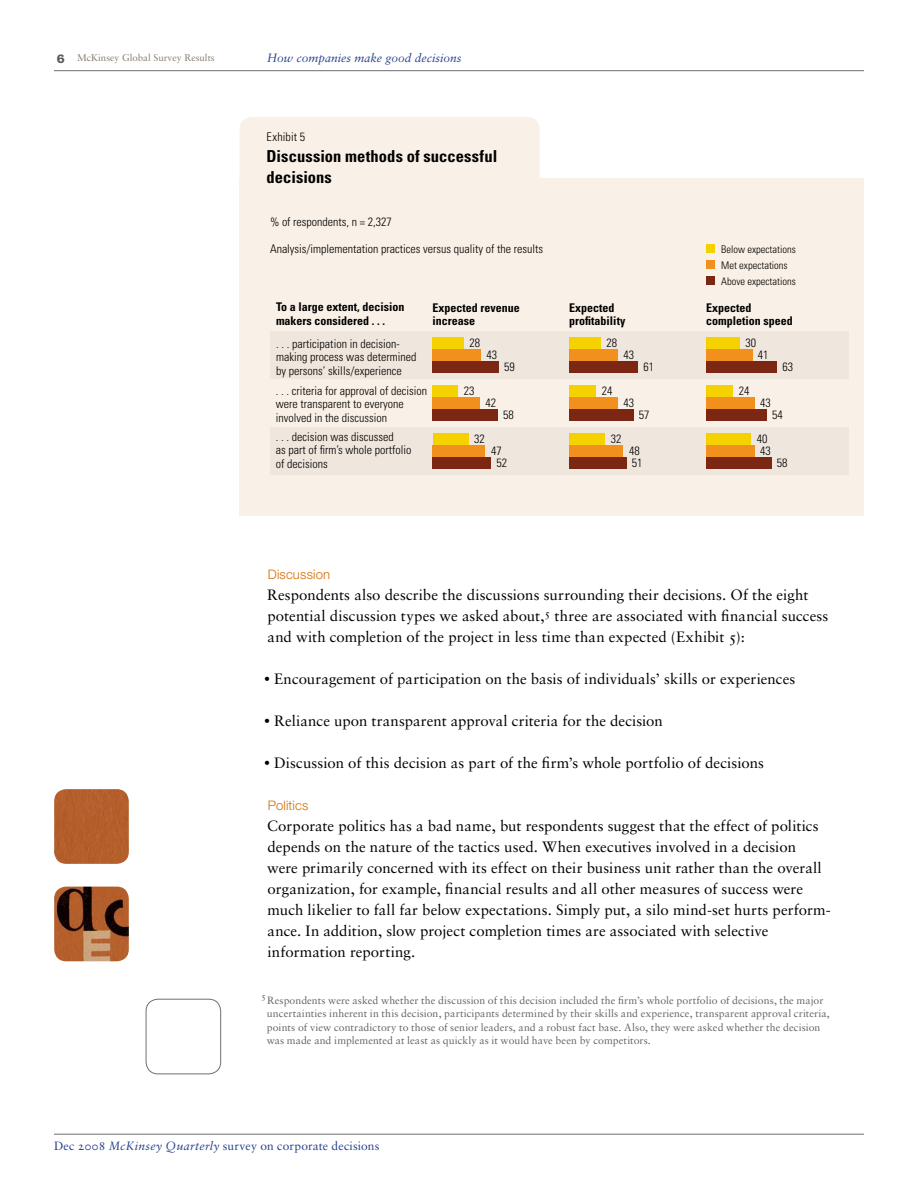
<style>
.page{position:relative;width:918px;height:1188px;background:#fff}
.page>*{position:absolute;margin:0;border:0;box-sizing:border-box;transform-origin:0 0}
.t1{font:700 condensed 16.5px/21px "Univers LT Std";letter-spacing:.005em;color:#000}
.t2{font:15px/21px "Sabon LT Std";letter-spacing:.005em;color:#000}
.t3{font:700 condensed 15px "Univers LT Std";color:#000}
.t4{font:300 condensed 15px "Univers LT Std";color:#000}
.t5{font:300 13.2px "Helvetica Neue LT Std";letter-spacing:.01em;color:#d26e04}
.t6{font:300 condensed 12px/13.5px "Univers LT Std";color:#000}
.t7{font:700 condensed 12px/13.5px "Univers LT Std";color:#000}
.t8{font:12px "Sabon LT Std";letter-spacing:.015em;color:#25408f}
.t9{font:italic 12px "Sabon LT Std";color:#25408f}
.t10{font:900 12px "Univers LT Std";color:#58595b}
.t11{font:10.5px/13.5px "Sabon LT Std";letter-spacing:.005em;color:#636467}
.t12{font:300 condensed 10.5px/15.9px "Univers LT Std";color:#000}
.t13{font:9.75px "Sabon LT Std";color:#887e6e}
.s1{font-size:12px}
.s2{font-style:italic}
</style>
<div class="page">
<hr style="left:54px;top:70px;width:810px;height:1px;background:#6d6f71">
<hr style="left:54px;top:1134px;width:810px;height:1px;background:#6d6f71">
<img style="left:54px;top:887px;width:75px;height:74px">
<div style="left:146px;top:999px;width:75px;height:75px;border:1px solid #6d6f71;border-radius:12px"></div>
<img style="left:54px;top:789px;width:75px;height:75px">
<div style="left:240px;top:117px;width:300px;height:87px;background:#f9f1e7;border-radius:12px"></div>
<div style="left:240px;top:179px;width:624px;height:337px;background:#f9f1e7"></div>
<div style="left:270px;top:331px;width:579px;height:48px;background:#efe7de"></div>
<div style="left:433px;top:337px;width:31px;height:12px;background:#f5d100"></div>
<div style="left:270px;top:427px;width:579px;height:48px;background:#efe7de"></div>
<div style="left:433px;top:349px;width:48px;height:12px;background:#f1901d"></div>
<div style="left:433px;top:361px;width:66px;height:12px;background:#7b2713"></div>
<div style="left:433px;top:385px;width:25px;height:12px;background:#f5d100"></div>
<div style="left:433px;top:397px;width:47px;height:12px;background:#f1901d"></div>
<div style="left:433px;top:409px;width:65px;height:12px;background:#7b2713"></div>
<div style="left:433px;top:433px;width:36px;height:12px;background:#f5d100"></div>
<div style="left:433px;top:445px;width:52px;height:12px;background:#f1901d"></div>
<div style="left:433px;top:457px;width:58px;height:12px;background:#7b2713"></div>
<div style="left:569px;top:337px;width:32px;height:12px;background:#f5d100"></div>
<div style="left:569px;top:349px;width:49px;height:12px;background:#f1901d"></div>
<div style="left:569px;top:361px;width:69px;height:12px;background:#7b2713"></div>
<div style="left:569px;top:385px;width:27px;height:12px;background:#f5d100"></div>
<div style="left:569px;top:397px;width:49px;height:12px;background:#f1901d"></div>
<div style="left:569px;top:409px;width:64px;height:12px;background:#7b2713"></div>
<div style="left:569px;top:433px;width:36px;height:12px;background:#f5d100"></div>
<div style="left:569px;top:445px;width:54px;height:12px;background:#f1901d"></div>
<div style="left:569px;top:457px;width:58px;height:12px;background:#7b2713"></div>
<div style="left:706px;top:337px;width:34px;height:12px;background:#f5d100"></div>
<div style="left:706px;top:349px;width:46px;height:12px;background:#f1901d"></div>
<div style="left:706px;top:361px;width:71px;height:12px;background:#7b2713"></div>
<div style="left:706px;top:385px;width:27px;height:12px;background:#f5d100"></div>
<div style="left:706px;top:397px;width:49px;height:12px;background:#f1901d"></div>
<div style="left:706px;top:409px;width:61px;height:12px;background:#7b2713"></div>
<div style="left:706px;top:433px;width:45px;height:12px;background:#f5d100"></div>
<div style="left:706px;top:445px;width:49px;height:12px;background:#f1901d"></div>
<div style="left:706px;top:457px;width:65px;height:12px;background:#7b2713"></div>
<div style="left:706px;top:244px;width:9px;height:9px;background:#f5d100"></div>
<div style="left:706px;top:260px;width:9px;height:9px;background:#f1901d"></div>
<div style="left:706px;top:276px;width:9px;height:9px;background:#7b2713"></div>
<p class="t10" style="left:57px;top:51px;width:10px">6</p>
<p class="t9" style="left:267px;top:51px;width:196px">How companies make good decisions</p>
<p class="t13" style="left:77px;top:52px;width:139px">McKinsey Global Survey Results</p>
<p class="t4" style="left:270px;top:123px;width:42px">Glance:</p>
<p class="t3" style="left:270px;top:144px;width:347px">Exhibit title: Discussion methods of successful decisions</p>
<p class="t6" style="left:267px;top:130px;width:40px">Exhibit 5</p>
<p class="t1" style="left:267px;top:146px;width:232px">Discussion methods of successful decisions</p>
<p class="t6" style="left:270px;top:215px;width:123px">% of respondents, n = 2,327</p>
<p class="t6" style="left:270px;top:242px;width:275px">Analysis/implementation practices versus quality of the results</p>
<p class="t12" style="left:721px;top:241px;width:76px">Below expectations<br>Met expectations<br>Above expectations</p>
<p class="t7" style="left:276px;top:300px;width:130px">To a large extent, decision makers considered . . .</p>
<p class="t7" style="left:569px;top:300px;width:58px">Expected profitability</p>
<p class="t7" style="left:706px;top:300px;width:88px">Expected completion speed</p>
<p class="t7" style="left:433px;top:300px;width:89px">Expected revenue increase</p>
<p class="t6" style="left:276px;top:337px;width:142px">. . . participation in decision&shy;making process was determined by persons’ skills/experience</p>
<p class="t6" style="left:276px;top:384px;width:153px">. . . criteria for approval of decision were transparent to everyone involved in the discussion</p>
<p class="t6" style="left:276px;top:430px;width:137px">. . . decision was discussed<br>as part of firm’s whole portfolio of decisions</p>
<p class="t6" style="left:470px;top:336px;width:12px">28</p>
<p class="t6" style="left:464px;top:384px;width:12px">23</p>
<p class="t6" style="left:487px;top:348px;width:12px">43</p>
<p class="t6" style="left:504px;top:360px;width:12px">59</p>
<p class="t6" style="left:485px;top:396px;width:12px">42</p>
<p class="t6" style="left:503px;top:408px;width:12px">58</p>
<p class="t6" style="left:474px;top:432px;width:12px">32</p>
<p class="t6" style="left:491px;top:445px;width:17px;line-height:12px;text-align:center">47<br>52</p>
<p class="t6" style="left:606px;top:336px;width:12px">28</p>
<p class="t6" style="left:746px;top:336px;width:12px">30</p>
<p class="t6" style="left:623px;top:348px;width:12px">43</p>
<p class="t6" style="left:758px;top:348px;width:12px">41</p>
<p class="t6" style="left:643px;top:360px;width:12px">61</p>
<p class="t6" style="left:783px;top:360px;width:12px">63</p>
<p class="t6" style="left:602px;top:384px;width:12px">24</p>
<p class="t6" style="left:739px;top:384px;width:12px">24</p>
<p class="t6" style="left:623px;top:396px;width:12px">43</p>
<p class="t6" style="left:760px;top:396px;width:12px">43</p>
<p class="t6" style="left:639px;top:408px;width:12px">57</p>
<p class="t6" style="left:772px;top:408px;width:12px">54</p>
<p class="t6" style="left:611px;top:432px;width:12px">32</p>
<p class="t6" style="left:629px;top:445px;width:15px;line-height:12px">48<br>51</p>
<p class="t6" style="left:757px;top:433px;width:16px;line-height:12px">40<br>43</p>
<p class="t6" style="left:777px;top:456px;width:12px">58</p>
<p class="t5" style="left:268px;top:566px;width:64px">Discussion</p>
<p class="t2" style="left:267px;top:584px;width:563px">Respondents also describe the discussions surrounding their decisions. Of the eight potential discussion types we asked about,<sup>5</sup> three are associated with financial success and with completion of the project in less time than expected (Exhibit 5):</p>
<p class="t2" style="left:264px;top:668px;width:533px"><span class="s1">•</span> Encouragement of participation on the basis of individuals’ skills or experiences</p>
<p class="t2" style="left:264px;top:710px;width:400px"><span class="s1">•</span> Reliance upon transparent approval criteria for the decision</p>
<p class="t2" style="left:264px;top:752px;width:502px"><span class="s1">•</span> Discussion of this decision as part of the firm’s whole portfolio of decisions</p>
<p class="t5" style="left:268px;top:797px;width:42px">Politics</p>
<p class="t2" style="left:267px;top:815px;width:565px">Corporate politics has a bad name, but respondents suggest that the effect of politics depends on the nature of the tactics used. When executives involved in a decision<br>were primarily concerned with its effect on their business unit rather than the overall organization, for example, financial results and all other measures of success were much likelier to fall far below expectations. Simply put, a silo mind-set hurts perform&shy;ance. In addition, slow project completion times are associated with selective information reporting.</p>
<p class="t11" style="left:267px;top:993px;width:565px;text-indent:-6px"><sup>5</sup> Respondents were asked whether the discussion of this decision included the firm’s whole portfolio of decisions, the major uncertainties inherent in this decision, participants determined by their skills and experience, transparent approval criteria, points of view contradictory to those of senior leaders, and a robust fact base. Also, they were asked whether the decision was made and implemented at least as quickly as it would have been by competitors.</p>
<p class="t8" style="left:54px;top:1138px;width:327px">Dec 2008 <span class="s2">McKinsey Quarterly</span> survey on corporate decisions</p>
</div>
